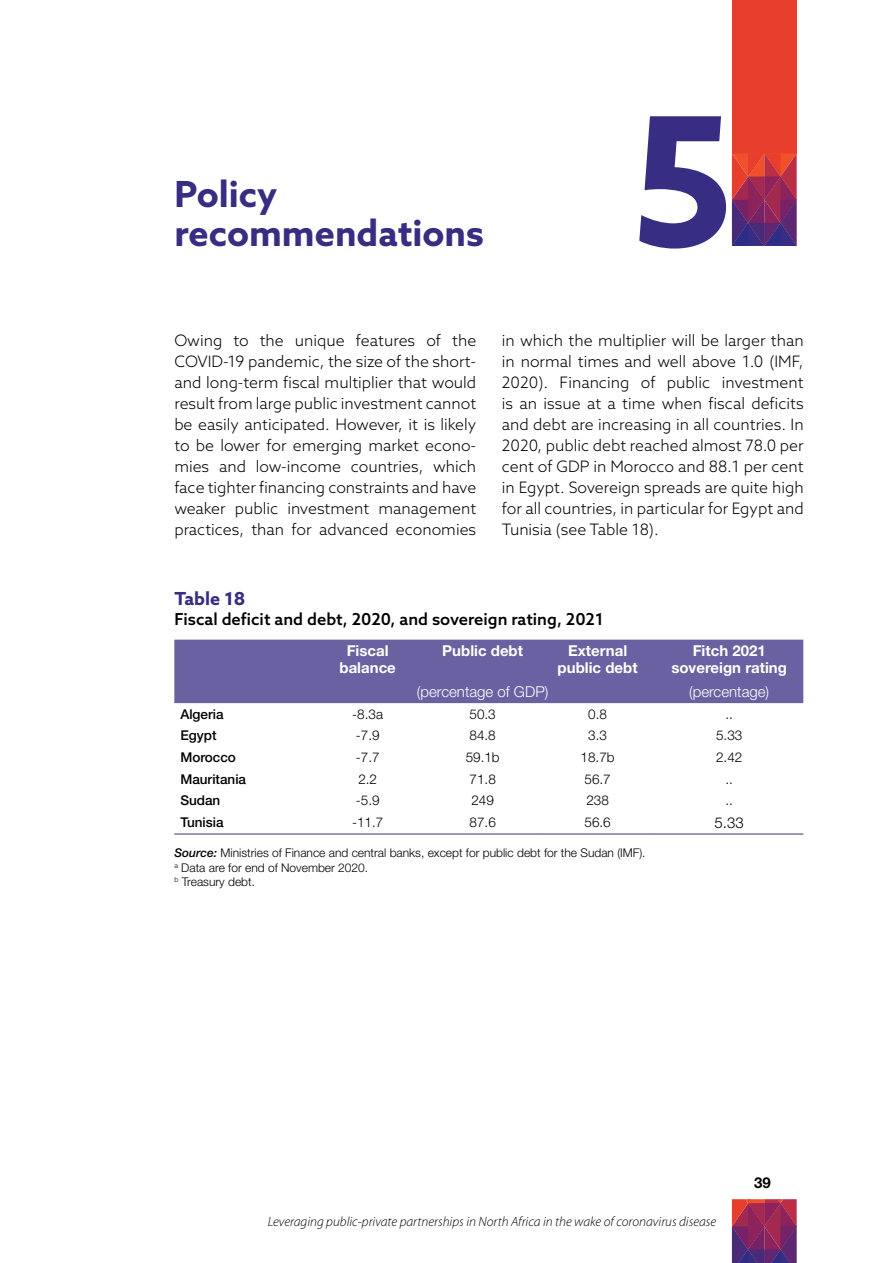
<style>
.page{position:relative;width:893px;height:1263px;background:#fff}
.page>*{position:absolute;margin:0;border:0;box-sizing:border-box;transform-origin:0 0}
.t1{font:700 180px "Azo Sans";color:#372d82}
.t2{font:700 36px/38.8px "Azo Sans";color:#372d82}
.t3{font:700 18px "Azo Sans";color:#372d82}
.t4{font:500 16.5px "Azo Sans";color:#000}
.t5{font:300 15.75px/21px "Azo Sans";color:#000;text-align:justify}
.t6{font:700 15px/16.2px "Helvetica Neue LT Std";color:#fff;text-align:center}
.t7{font:300 15px "Helvetica Neue LT Std";color:#fff}
.t8{font:300 15px "Helvetica Neue LT Std";color:#000}
.t9{font:700 15px "Helvetica Neue LT Std";color:#000}
.t10{font:300 13.5px "Helvetica Neue LT Std";color:#000}
.t11{font:italic 300 13.5px "Myriad Pro";color:#000}
.t12{font:500 13.5px "Helvetica Neue LT Std";color:#000}
.t13{font:300 12px/14.4px "Helvetica Neue LT Std";color:#000}
.s1{font-weight:500;font-style:italic}
</style>
<div class="page">
<div style="left:732px;top:0;width:65px;height:153px;background:#e83e2c"></div>
<svg style="left:732px;top:153px;width:65px;height:93px;background:#92315a"></svg>
<svg style="left:732px;top:1199px;width:65px;height:64px;background:#872c60"></svg>
<div style="left:174px;top:640px;width:629px;height:63px;background:#6961a1"></div>
<hr style="left:174px;top:834px;width:136px;height:1px;background:#372d82">
<hr style="left:310px;top:834px;width:115px;height:1px;background:#372d82">
<hr style="left:425px;top:834px;width:115px;height:1px;background:#372d82">
<hr style="left:540px;top:834px;width:115px;height:1px;background:#372d82">
<hr style="left:655px;top:834px;width:148px;height:1px;background:#372d82">
<h2 class="t2" style="left:174px;top:174px;width:311px">Policy recommendations</h2>
<h1 class="t1" style="left:632px;top:63px;width:104px">5</h1>
<p class="t5" style="left:174px;top:330px;width:303px">Owing to the unique features of the COVID-19 pandemic, the size of the short&shy;and long-term fiscal multiplier that would result from large public investment cannot be easily anticipated. However, it is likely to be lower for emerging market econo&shy;mies and low-income countries, which face tighter financing constraints and have weaker public investment management practices, than for advanced economies</p>
<p class="t5" style="left:502px;top:330px;width:303px">in which the multiplier will be larger than in normal times and well above 1.0 (IMF, 2020). Financing of public investment is an issue at a time when fiscal deficits and debt are increasing in all countries. In 2020, public debt reached almost 78.0 per cent of GDP in Morocco and 88.1 per cent in Egypt. Sovereign spreads are quite high for all countries, in particular for Egypt and Tunisia (see Table 18).</p>
<p class="t3" style="left:174px;top:587px;width:72px">Table 18</p>
<p class="t4" style="left:174px;top:608px;width:431px">Fiscal deficit and debt, 2020, and sovereign rating, 2021</p>
<p class="t6" style="left:339px;top:642px;width:58px">Fiscal balance</p>
<p class="t6" style="left:442px;top:642px;width:82px">Public debt</p>
<p class="t6" style="left:558px;top:642px;width:81px">External public debt</p>
<p class="t6" style="left:671px;top:642px;width:117px">Fitch 2021 sovereign rating</p>
<p class="t7" style="left:417px;top:683px;width:133px">(percentage of GDP)</p>
<p class="t7" style="left:689px;top:683px;width:82px">(percentage)</p>
<p class="t12" style="left:180px;top:706px;width:45px">Algeria</p>
<p class="t10" style="left:352px;top:706px;width:32px">-8.3a</p>
<p class="t10" style="left:469px;top:706px;width:28px">50.3</p>
<p class="t10" style="left:588px;top:706px;width:20px">0.8</p>
<p class="t10" style="left:725px;top:706px;width:9px">..</p>
<p class="t12" style="left:180px;top:727px;width:38px">Egypt</p>
<p class="t10" style="left:356px;top:727px;width:25px">-7.9</p>
<p class="t10" style="left:470px;top:727px;width:28px">84.8</p>
<p class="t10" style="left:588px;top:727px;width:20px">3.3</p>
<p class="t10" style="left:716px;top:727px;width:28px">5.33</p>
<p class="t12" style="left:180px;top:749px;width:57px">Morocco</p>
<p class="t10" style="left:356px;top:749px;width:25px">-7.7</p>
<p class="t10" style="left:466px;top:749px;width:36px">59.1b</p>
<p class="t10" style="left:581px;top:749px;width:36px">18.7b</p>
<p class="t10" style="left:716px;top:749px;width:28px">2.42</p>
<p class="t12" style="left:180px;top:771px;width:67px">Mauritania</p>
<p class="t10" style="left:358px;top:771px;width:20px">2.2</p>
<p class="t10" style="left:470px;top:771px;width:28px">71.8</p>
<p class="t10" style="left:584px;top:771px;width:28px">56.7</p>
<p class="t10" style="left:725px;top:771px;width:9px">..</p>
<p class="t12" style="left:180px;top:792px;width:42px">Sudan</p>
<p class="t10" style="left:356px;top:792px;width:25px">-5.9</p>
<p class="t10" style="left:471px;top:792px;width:24px">249</p>
<p class="t10" style="left:586px;top:792px;width:24px">238</p>
<p class="t10" style="left:725px;top:792px;width:9px">..</p>
<p class="t12" style="left:180px;top:814px;width:45px">Tunisia</p>
<p class="t10" style="left:352px;top:814px;width:33px">-11.7</p>
<p class="t10" style="left:470px;top:814px;width:28px">87.6</p>
<p class="t10" style="left:585px;top:814px;width:28px">56.6</p>
<p class="t8" style="left:715px;top:813px;width:31px">5.33</p>
<p class="t13" style="left:174px;top:845px;width:473px"><span class="s1">Source:</span> Ministries of Finance and central banks, except for public debt for the Sudan (IMF). <sup>a</sup> Data are for end of November 2020.<br><sup>b</sup> Treasury debt.</p>
<p class="t11" style="left:268px;top:1214px;width:450px">Leveraging public-private partnerships in North Africa in the wake of coronavirus disease</p>
<p class="t9" style="left:754px;top:1174px;width:18px">39</p>
</div>
